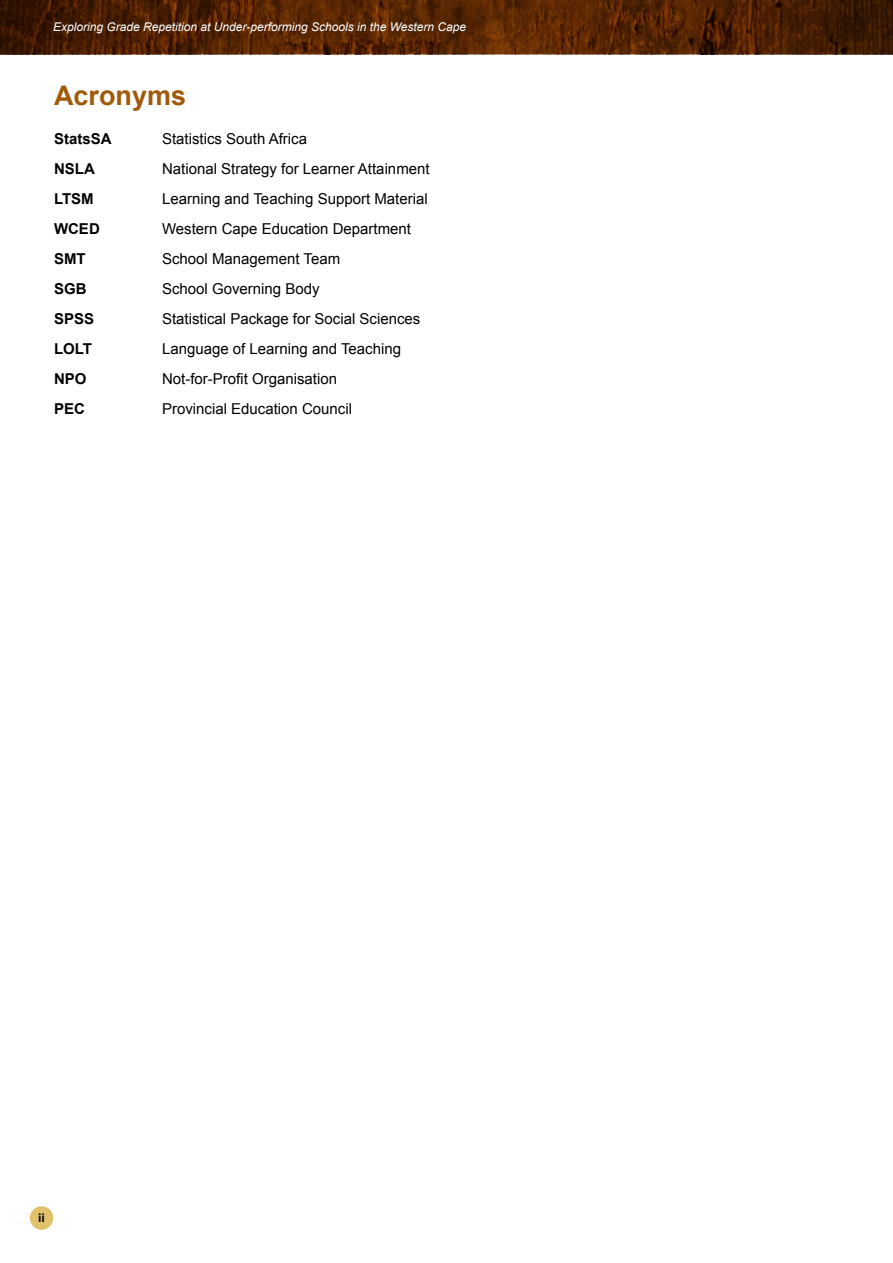
<style>
.page{position:relative;width:893px;height:1263px;background:#fff}
.page>*{position:absolute;margin:0;border:0;box-sizing:border-box;transform-origin:0 0}
.t1{font:700 27px "Arial";color:#a05a09}
.t2{font:15px "Arial";color:#000}
.t3{font:700 15px "Arial";color:#000}
.t4{font:italic 12px "Arial";color:#fff}
.t5{font:700 12px "Arial";color:#000}
</style>
<div class="page">
<svg style="left:0;top:0;width:892px;height:54px;background:#4f2102"></svg>
<div style="left:30px;top:1206px;width:23px;height:24px;background:#dfc26a;border-radius:50%"></div>
<hr style="left:892px;top:0;width:1px;height:54px;background:#a05a09">
<p class="t4" style="left:53px;top:19px;width:415px">Exploring Grade Repetition at Under-performing Schools in the Western Cape</p>
<h1 class="t1" style="left:54px;top:77px;width:134px">Acronyms</h1>
<p class="t3" style="left:54px;top:128px;width:59px">StatsSA</p>
<p class="t2" style="left:162px;top:129px;width:147px">Statistics South Africa</p>
<p class="t3" style="left:54px;top:158px;width:42px">NSLA</p>
<p class="t2" style="left:162px;top:159px;width:269px">National Strategy for Learner Attainment</p>
<p class="t3" style="left:54px;top:188px;width:41px">LTSM</p>
<p class="t2" style="left:162px;top:189px;width:267px">Learning and Teaching Support Material</p>
<p class="t3" style="left:54px;top:218px;width:47px">WCED</p>
<p class="t2" style="left:162px;top:219px;width:250px">Western Cape Education Department</p>
<p class="t3" style="left:54px;top:248px;width:33px">SMT</p>
<p class="t2" style="left:162px;top:249px;width:180px">School Management Team</p>
<p class="t3" style="left:54px;top:278px;width:34px">SGB</p>
<p class="t2" style="left:162px;top:279px;width:159px">School Governing Body</p>
<p class="t3" style="left:54px;top:308px;width:42px">SPSS</p>
<p class="t2" style="left:162px;top:309px;width:260px">Statistical Package for Social Sciences</p>
<p class="t3" style="left:54px;top:338px;width:40px">LOLT</p>
<p class="t2" style="left:162px;top:339px;width:241px">Language of Learning and Teaching</p>
<p class="t3" style="left:54px;top:368px;width:34px">NPO</p>
<p class="t2" style="left:162px;top:369px;width:177px">Not-for-Profit Organisation</p>
<p class="t3" style="left:54px;top:398px;width:32px">PEC</p>
<p class="t2" style="left:162px;top:399px;width:192px">Provincial Education Council</p>
<p class="t5" style="left:38px;top:1210px;width:8px">ii</p>
</div>
